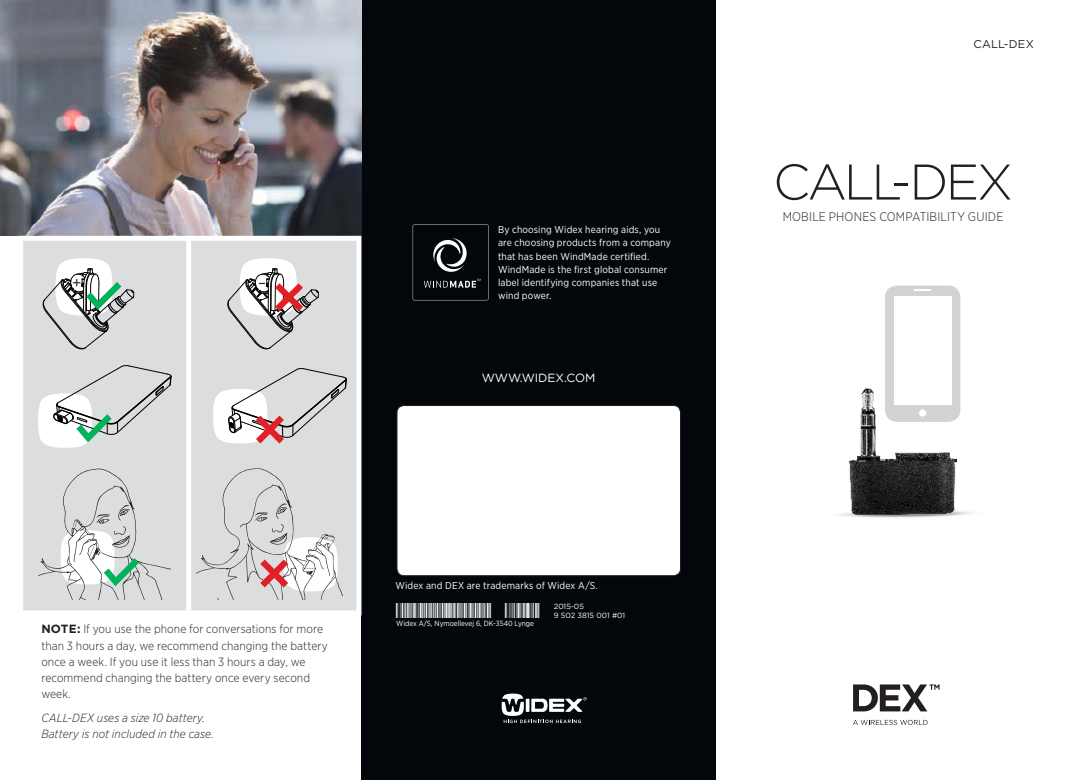
<style>
.page{position:relative;width:1088px;height:780px;background:#fff}
.page>*{position:absolute;margin:0;border:0;box-sizing:border-box;transform-origin:0 0}
.t1{font:300 50px "Gotham";letter-spacing:-.055em;color:#231f20}
.t2{font:15px "Gotham";color:#231f20}
.t3{font:300 12.5px "Gotham Narrow";letter-spacing:.01em;color:#231f20}
.t4{font:300 11.88px/16.2px "Gotham Narrow";letter-spacing:.01em;color:#231f20}
.t5{font:italic 300 11.88px/16.2px "Gotham Narrow";letter-spacing:.005em;color:#231f20}
.t6{font:11.88px "Gotham";color:#fff}
.t7{font:11.25px "Gotham";letter-spacing:.02em;color:#231f20}
.t8{font:10px/13.2px "Gotham Narrow";letter-spacing:.015em;color:#fff}
.t9{font:7.5px "Gotham Narrow";color:#fff}
.t10{font:7.5px/8.8px "Gotham";color:#fff}
.s1{font-family:"Gotham";font-weight:700}
</style>
<div class="page">
<svg style="left:853px;top:719px;width:74px;height:6px"></svg>
<svg style="left:853px;top:684px;width:86px;height:27px"></svg>
<div style="left:885px;top:285px;width:75px;height:137px;background:#d1d3d4;border-radius:12px"></div>
<div style="left:894px;top:296px;width:57px;height:109px;background:#fff"></div>
<svg style="left:914px;top:289px;width:17px;height:2px"></svg>
<div style="left:361px;top:0;width:355px;height:779px;background:#03070c"></div>
<div style="left:397px;top:405px;width:283px;height:170px;background:#fff;border-radius:7px"></div>
<div style="left:397px;top:405px;width:284px;height:171px;border:1px solid #231f20;border-radius:7px"></div>
<svg style="left:502px;top:693px;width:85px;height:30px"></svg>
<svg style="left:413px;top:224px;width:75px;height:76px"></svg>
<img style="left:840px;top:327px;width:132px;height:191px">
<img style="left:0;top:1px;width:361px;height:234px">
<div style="left:18px;top:236px;width:343px;height:379px;background:#dcddde;border:5px solid #fff"></div>
<div style="left:186px;top:239px;width:5px;height:371px;background:#fff"></div>
<svg style="left:42px;top:258px;width:92px;height:91px"></svg>
<svg style="left:38px;top:365px;width:134px;height:83px"></svg>
<svg style="left:38px;top:468px;width:133px;height:131px"></svg>
<svg style="left:227px;top:258px;width:92px;height:91px"></svg>
<svg style="left:213px;top:368px;width:134px;height:76px"></svg>
<svg style="left:196px;top:468px;width:147px;height:131px"></svg>
<h2 class="t2" style="left:72px;top:273px;width:11px">+</h2>
<h2 class="t2" style="left:258px;top:273px;width:9px">–</h2>
<p class="t8" style="left:498px;top:223px;width:174px">By choosing Widex hearing aids, you are choosing products from a company that has been WindMade certified.<br>WindMade is the first global consumer label identifying companies that use wind power.</p>
<p class="t6" style="left:482px;top:370px;width:66px">WWW.WIDEX</p>
<p class="t6" style="left:564px;top:370px;width:33px">.COM</p>
<p class="t4" style="left:41px;top:620px;width:288px"><span class="s1">NOTE:</span> If you use the phone for conversations for more than 3 hours a day, we recommend changing the battery once a week. If you use it less than 3 hours a day, we recommend changing the battery once every second week.</p>
<p class="t5" style="left:41px;top:709px;width:174px">CALL-DEX uses a size 10 battery.<br>Battery is not included in the case.</p>
<p class="t8" style="left:395px;top:579px;width:204px">Widex and DEX are trademarks of Widex A/S.</p>
<p class="t9" style="left:396px;top:619px;width:139px">Widex A/S, Nymoellevej 6, DK-3540 Lynge</p>
<p class="t10" style="left:554px;top:601px;width:73px">2015-05<br>9 502 3815 001 #01</p>
<p class="t7" style="left:973px;top:36px;width:62px">CALL-DEX</p>
<h1 class="t1" style="left:773px;top:150px;width:241px">call-DEX</h1>
<p class="t3" style="left:783px;top:209px;width:222px">Mobile phones compatibility guide</p>
</div>
